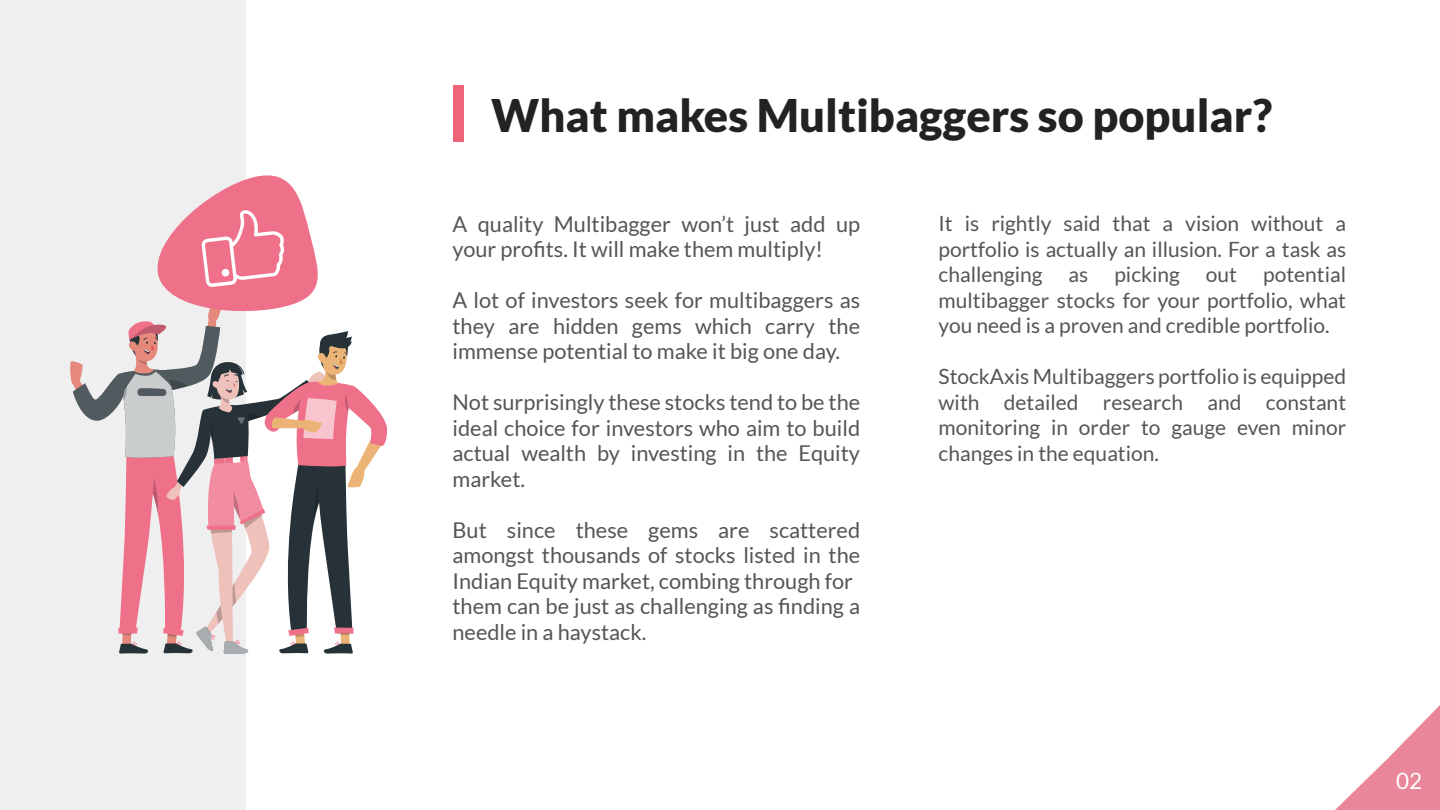
<style>
.page{position:relative;width:1440px;height:810px;background:#fff}
.page>*{position:absolute;margin:0;border:0;box-sizing:border-box;transform-origin:0 0}
.t1{font:900 45px "Lato";color:#222}
.t2{font:22.5px "Lato";color:#fff}
.t3{font:21.75px/25.5px "Lato";color:#555}
.t4{font:21px/25.5px "Lato";color:#555;text-align:justify}
</style>
<div class="page">
<svg style="left:1335px;top:705px;width:105px;height:105px"></svg>
<div style="left:0;top:0;width:245px;height:810px;background:#efefef"></div>
<div style="left:454px;top:86px;width:10px;height:56px;background:#ee657a"></div>
<svg style="left:70px;top:167px;width:318px;height:487px"></svg>
<div style="left:222px;top:269px;width:7px;height:8px;background:#fff;border-radius:50%"></div>
<h1 class="t1" style="left:491px;top:89px;width:783px">What makes Multibaggers so popular?</h1>
<p class="t3" style="left:453px;top:211px;width:409px">A quality Multibagger won’t just add up your profits. It will make them multiply!</p>
<p class="t3" style="left:453px;top:288px;width:409px;text-align:justify">A lot of investors seek for multibaggers as they are hidden gems which carry the immense potential to make it big one day.</p>
<p class="t3" style="left:453px;top:390px;width:409px;text-align:justify">Not surprisingly these stocks tend to be the ideal choice for investors who aim to build actual wealth by investing in the Equity market.</p>
<p class="t3" style="left:453px;top:517px;width:409px">But since these gems are scattered amongst thousands of stocks listed in the Indian Equity market, combing through for them can be just as challenging as finding a needle in a haystack.</p>
<p class="t4" style="left:939px;top:211px;width:409px">It is rightly said that a vision without a portfolio is actually an illusion. For a task as challenging as picking out potential multibagger stocks for your portfolio, what you need is a proven and credible portfolio.</p>
<p class="t4" style="left:939px;top:364px;width:409px">StockAxis Multibaggers portfolio is equipped with detailed research and constant monitoring in order to gauge even minor changes in the equation.</p>
<p class="t2" style="left:1396px;top:768px;width:28px">02</p>
</div>
